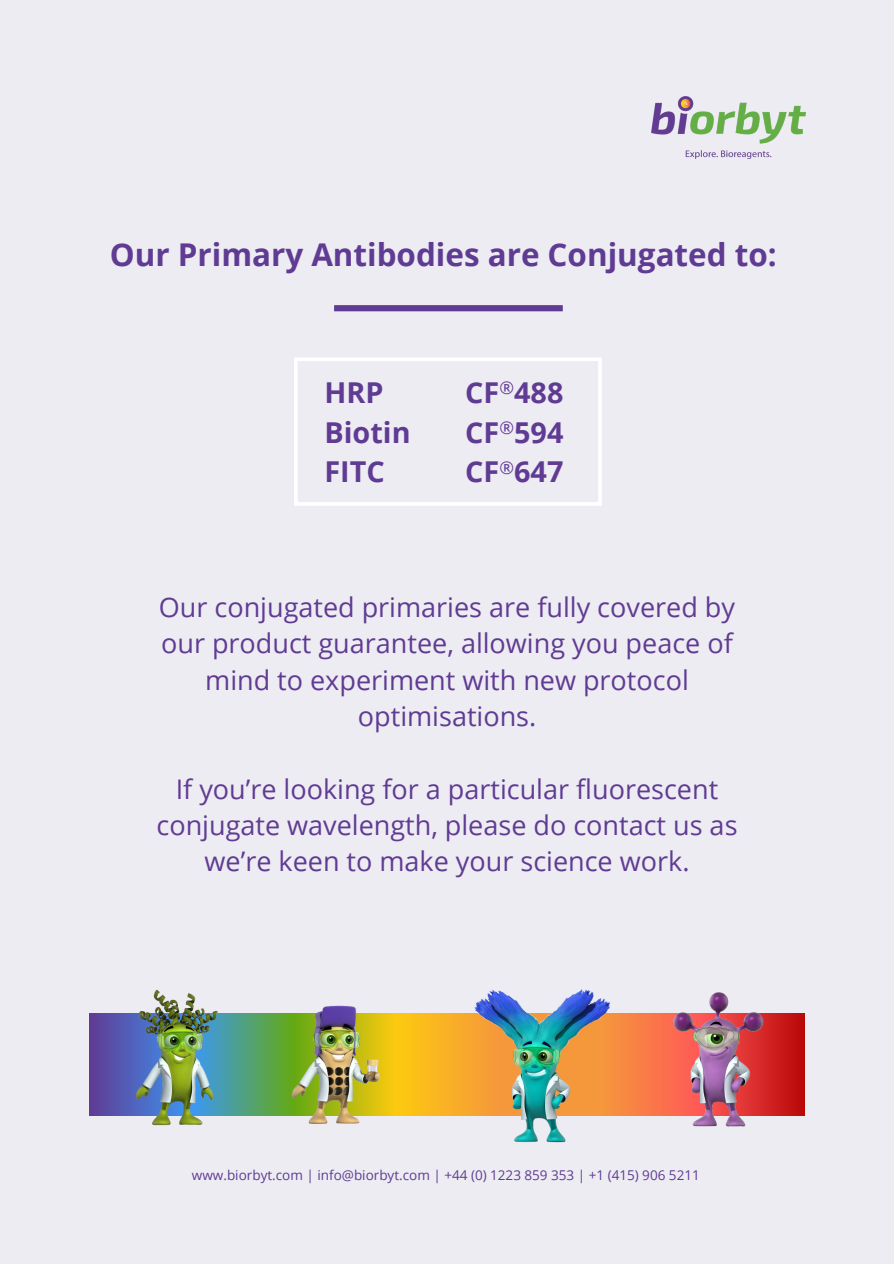
<style>
.page{position:relative;width:894px;height:1264px;background:#fff}
.page>*{position:absolute;margin:0;border:0;box-sizing:border-box;transform-origin:0 0}
.t1{font:700 31.35px "Open Sans";color:#603b93}
.t2{font:700 28.8px/39.2px "Open Sans";color:#603b93}
.t3{font:27px/36.3px "Open Sans";color:#603b93;text-align:center}
.t4{font:17.7px "Open Sans";color:#603b93}
.t5{font:13.5px "Open Sans";color:#603b93}
</style>
<div class="page">
<div style="left:0;top:0;width:893px;height:1263px;background:#edecf2"></div>
<svg style="left:294px;top:358px;width:307px;height:148px"></svg>
<svg style="left:334px;top:305px;width:228px;height:6px"></svg>
<img style="left:651px;top:97px;width:154px;height:62px">
<svg style="left:245px;top:1013px;width:29px;height:102px;background:#56a35f"></svg>
<svg style="left:397px;top:1013px;width:65px;height:102px;background:#fab91d"></svg>
<div style="left:600px;top:1013px;width:102px;height:102px;background:#f88245"></div>
<div style="left:90px;top:1013px;width:102px;height:102px;background:#5c449c"></div>
<div style="left:702px;top:1013px;width:102px;height:102px;background:#bf0f0f"></div>
<img style="left:108px;top:989px;width:137px;height:137px">
<img style="left:649px;top:992px;width:137px;height:135px">
<img style="left:462px;top:989px;width:160px;height:154px">
<img style="left:274px;top:1005px;width:123px;height:119px">
<p class="t1" style="left:110px;top:233px;width:668px">Our Primary Antibodies are Conjugated to:</p>
<p class="t4" style="left:499px;top:375px;width:16px">®</p>
<p class="t4" style="left:499px;top:415px;width:16px">®</p>
<p class="t4" style="left:499px;top:455px;width:16px">®</p>
<p class="t2" style="left:324px;top:372px;width:88px">HRP<br>Biotin<br>FITC</p>
<p class="t2" style="left:465px;top:372px;width:100px;text-align:justify">CF 488<br>CF 594<br>CF 647</p>
<p class="t3" style="left:159px;top:588px;width:577px">Our conjugated primaries are fully covered by our product guarantee, allowing you peace of mind to experiment with new protocol optimisations.</p>
<p class="t3" style="left:156px;top:769px;width:582px">If you’re looking for a particular fluorescent conjugate wavelength, please do contact us as we’re keen to make your science work.</p>
<p class="t5" style="left:192px;top:1165px;width:509px">www.biorbyt.com | info@biorbyt.com | +44 (0) 1223 859 353 | +1 (415) 906 5211</p>
</div>
